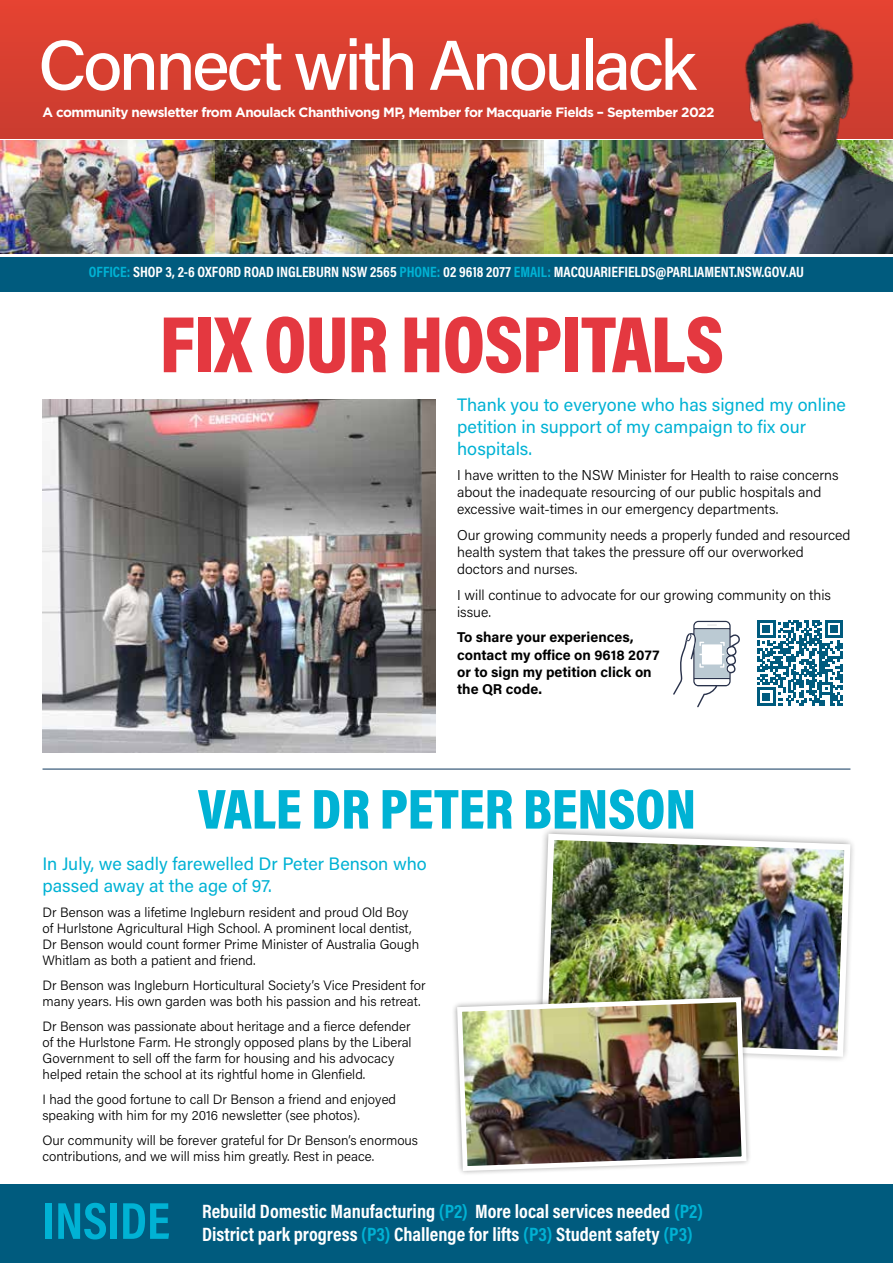
<style>
.page{position:relative;width:893px;height:1263px;background:#fff}
.page>*{position:absolute;margin:0;border:0;box-sizing:border-box;transform-origin:0 0}
.t1{font:900 81px "Acumin Pro Cond";letter-spacing:-.015em;color:#e43840}
.t2{font:500 70.5px "Acumin Pro";letter-spacing:-.05em;color:#fff}
.t3{font:900 57px "Acumin Pro Cond";color:#00b2d4}
.t4{font:700 52.5px "Acumin Pro Cond";color:#00b2d4}
.t5{font:700 19.5px "Acumin Pro Cond";color:#fff}
.t6{font:18px/21.6px "Acumin Pro";color:#00b2d4}
.t7{font:700 15px "Acumin Pro Cond";color:#fff}
.t8{font:300 14.25px/17.1px "Acumin Pro";color:#000}
.t9{font:700 14.25px/17.1px "Acumin Pro";color:#000}
.t10{font:300 13.5px/16.2px "Acumin Pro";color:#000}
.t11{font:700 13.5px "Gotham";letter-spacing:-.04em;color:#fff}
.s1{color:#00b2d4}
</style>
<div class="page">
<div style="left:0;top:0;width:893px;height:139px;background:linear-gradient(to bottom,#e64331,#c93c2f)"></div>
<div style="left:0;top:257px;width:893px;height:35px;background:#005b7e"></div>
<div style="left:0;top:1185px;width:893px;height:78px;background:#005b7e"></div>
<img style="left:543px;top:140px;width:160px;height:113px">
<img style="left:366px;top:140px;width:177px;height:113px">
<img style="left:214px;top:140px;width:152px;height:113px">
<img style="left:0;top:140px;width:214px;height:113px">
<img style="left:703px;top:11px;width:190px;height:243px">
<img style="left:43px;top:400px;width:393px;height:352px">
<img style="left:538px;top:831px;width:315px;height:229px">
<img style="left:453px;top:991px;width:300px;height:183px">
<img style="left:455px;top:995px;width:294px;height:178px">
<svg style="left:757px;top:620px;width:86px;height:85px"></svg>
<svg style="left:673px;top:621px;width:67px;height:86px"></svg>
<hr style="left:43px;top:769px;width:807px;height:1px;background:#0e375d">
<h2 class="t2" style="left:38px;top:16px;width:660px">Connect with Anoulack</h2>
<p class="t11" style="left:43px;top:103px;width:674px">A community newsletter from Anoulack Chanthivong MP, Member for Macquarie Fields – September 2022</p>
<p class="t7" style="left:89px;top:262px;width:716px"><span class="s1">OFFICE:</span> SHOP 3, 2-6 OXFORD ROAD INGLEBURN NSW 2565 <span class="s1">PHONE:</span> 02 9618 2077 <span class="s1">EMAIL:</span> MACQUARIEFIELDS@PARLIAMENT.NSW.GOV.AU</p>
<h1 class="t1" style="left:160px;top:291px;width:566px">FIX OUR HOSPITALS</h1>
<h3 class="t6" style="left:457px;top:393px;width:390px">Thank you to everyone who has signed my online petition in support of my campaign to fix our hospitals.</h3>
<p class="t8" style="left:457px;top:466px;width:383px">I have written to the NSW Minister for Health to raise concerns about the inadequate resourcing of our public hospitals and excessive wait-times in our emergency departments.</p>
<p class="t8" style="left:457px;top:526px;width:395px">Our growing community needs a properly funded and resourced health system that takes the pressure off our overworked doctors and nurses.</p>
<p class="t8" style="left:457px;top:586px;width:375px">I will continue to advocate for our growing community on this issue.</p>
<p class="t9" style="left:457px;top:628px;width:204px">To share your experiences, contact my office on 9618 2077 or to sign my petition click on the QR code.</p>
<h3 class="t3" style="left:198px;top:772px;width:500px">VALE DR PETER BENSON</h3>
<h3 class="t6" style="left:43px;top:852px;width:386px">In July, we sadly farewelled Dr Peter Benson who passed away at the age of 97.</h3>
<p class="t10" style="left:43px;top:903px;width:378px">Dr Benson was a lifetime Ingleburn resident and proud Old Boy of Hurlstone Agricultural High School. A prominent local dentist, Dr Benson would count former Prime Minister of Australia Gough Whitlam as both a patient and friend.</p>
<p class="t10" style="left:43px;top:977px;width:385px">Dr Benson was Ingleburn Horticultural Society’s Vice President for many years. His own garden was both his passion and his retreat.</p>
<p class="t10" style="left:43px;top:1017px;width:371px">Dr Benson was passionate about heritage and a fierce defender of the Hurlstone Farm. He strongly opposed plans by the Liberal Government to sell off the farm for housing and his advocacy helped retain the school at its rightful home in Glenfield.</p>
<p class="t10" style="left:43px;top:1091px;width:355px">I had the good fortune to call Dr Benson a friend and enjoyed speaking with him for my 2016 newsletter (see photos).</p>
<p class="t10" style="left:43px;top:1132px;width:377px">Our community will be forever grateful for Dr Benson’s enormous contributions, and we will miss him greatly. Rest in peace.</p>
<h3 class="t4" style="left:43px;top:1186px;width:129px">INSIDE</h3>
<h3 class="t5" style="left:202px;top:1198px;width:502px">Rebuild Domestic Manufacturing <span class="s1">(P2)</span> More local services needed <span class="s1">(P2)</span></h3>
<h3 class="t5" style="left:202px;top:1221px;width:492px">District park progress <span class="s1">(P3)</span> Challenge for lifts <span class="s1">(P3)</span> Student safety <span class="s1">(P3)</span></h3>
</div>
